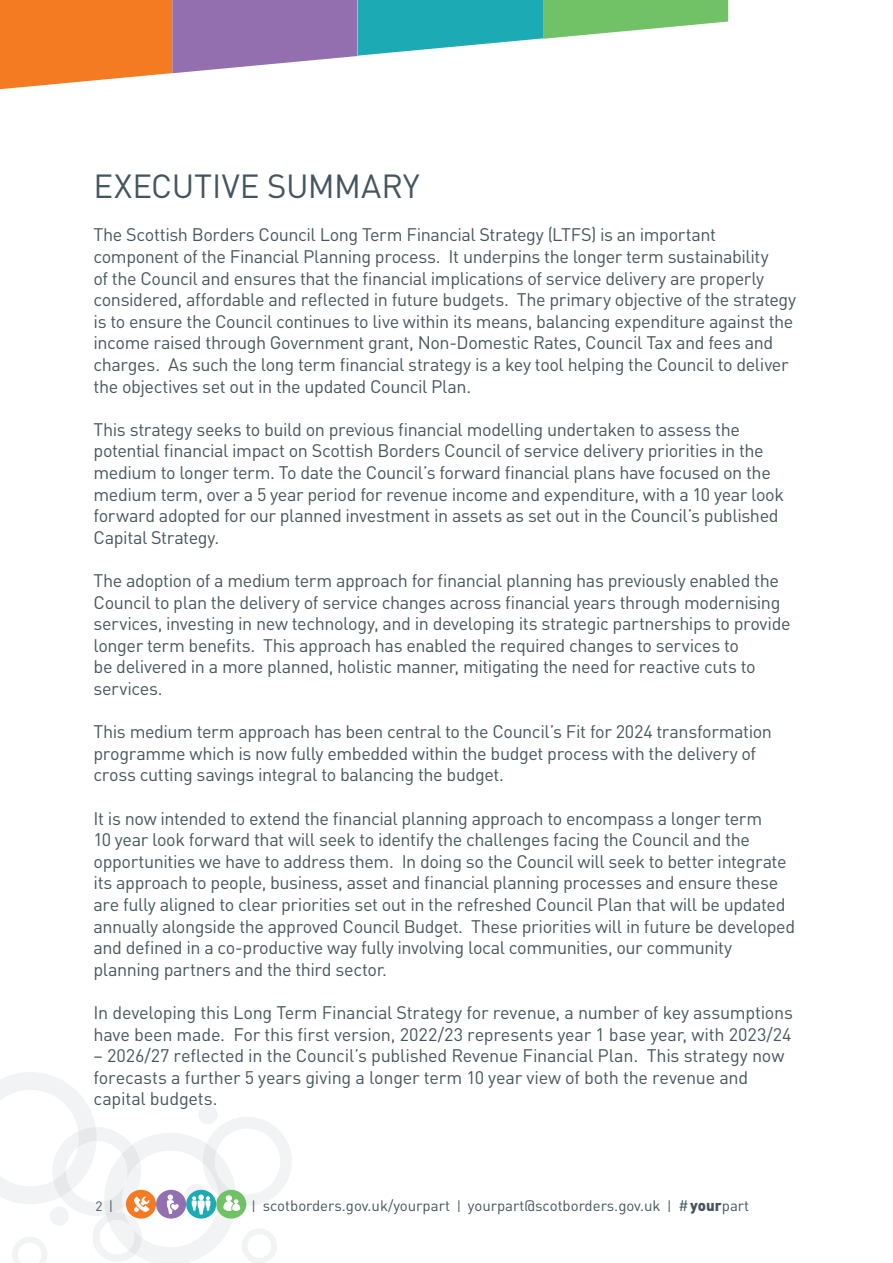
<style>
.page{position:relative;width:893px;height:1263px;background:#fff}
.page>*{position:absolute;margin:0;border:0;box-sizing:border-box;transform-origin:0 0}
.Body_Copy{font:33px "DIN";color:#45555f}
.Body_Copy-2{font:18px/21.6px "DIN";letter-spacing:-.025em;color:#48565c}
.Body_Copy-3{font:15px "DIN";color:#45555f}
.Body_Copy-4{font:13.5px "DIN";color:#45555f}
.s1{font-size:13.5px}
.s2{font-weight:900}
</style>
<div class="page">
<div style="left:52px;top:1127px;width:89px;height:89px;border:14px solid #45555f;border-radius:50%"></div>
<div style="left:203px;top:1117px;width:89px;height:89px;border:12px solid #45555f;border-radius:50%"></div>
<svg style="left:0;top:1072px;width:97px;height:132px"></svg>
<div style="left:92px;top:1212px;width:50px;height:50px;border:8px solid #45555f;border-radius:50%"></div>
<div style="left:242px;top:1228px;width:35px;height:35px;border:6px solid #45555f;border-radius:50%"></div>
<svg style="left:12px;top:1237px;width:35px;height:26px"></svg>
<div style="left:50px;top:1206px;width:19px;height:20px;background:#f2f3f4;border-radius:50%"></div>
<div style="left:216px;top:1190px;width:30px;height:28px;background:#71c167;border-radius:50%"></div>
<svg style="left:104px;top:1133px;width:136px;height:130px"></svg>
<div style="left:198px;top:1105px;width:19px;height:19px;background:#f2f3f4;border-radius:50%"></div>
<svg style="left:0;top:0;width:728px;height:89px"></svg>
<p class="Body_Copy" style="left:94px;top:166px;width:328px">EXECUTIVE SUMMARY</p>
<p class="Body_Copy-2" style="left:94px;top:224px;width:704px">The Scottish Borders Council Long Term Financial Strategy (LTFS) is an important component of the Financial Planning process. It underpins the longer term sustainability<br>of the Council and ensures that the financial implications of service delivery are properly considered, affordable and reflected in future budgets. The primary objective of the strategy is to ensure the Council continues to live within its means, balancing expenditure against the income raised through Government grant, Non-Domestic Rates, Council Tax and fees and charges. As such the long term financial strategy is a key tool helping the Council to deliver the objectives set out in the updated Council Plan.</p>
<p class="Body_Copy-2" style="left:94px;top:418px;width:692px">This strategy seeks to build on previous financial modelling undertaken to assess the potential financial impact on Scottish Borders Council of service delivery priorities in the medium to longer term. To date the Council’s forward financial plans have focused on the medium term, over a 5 year period for revenue income and expenditure, with a 10 year look forward adopted for our planned investment in assets as set out in the Council’s published Capital Strategy.</p>
<p class="Body_Copy-2" style="left:94px;top:569px;width:698px">The adoption of a medium term approach for financial planning has previously enabled the Council to plan the delivery of service changes across financial years through modernising services, investing in new technology, and in developing its strategic partnerships to provide longer term benefits. This approach has enabled the required changes to services to<br>be delivered in a more planned, holistic manner, mitigating the need for reactive cuts to services.</p>
<p class="Body_Copy-2" style="left:94px;top:721px;width:680px">This medium term approach has been central to the Council’s Fit for 2024 transformation programme which is now fully embedded within the budget process with the delivery of cross cutting savings integral to balancing the budget.</p>
<p class="Body_Copy-2" style="left:94px;top:807px;width:703px">It is now intended to extend the financial planning approach to encompass a longer term<br>10 year look forward that will seek to identify the challenges facing the Council and the opportunities we have to address them. In doing so the Council will seek to better integrate its approach to people, business, asset and financial planning processes and ensure these are fully aligned to clear priorities set out in the refreshed Council Plan that will be updated annually alongside the approved Council Budget. These priorities will in future be developed and defined in a co-productive way fully involving local communities, our community planning partners and the third sector.</p>
<p class="Body_Copy-2" style="left:94px;top:1001px;width:701px">In developing this Long Term Financial Strategy for revenue, a number of key assumptions have been made. For this first version, 2022/23 represents year 1 base year, with 2023/24</p>
<p class="Body_Copy-2" style="left:94px;top:1045px;width:692px">– 2026/27 reflected in the Council’s published Revenue Financial Plan. This strategy now forecasts a further 5 years giving a longer term 10 year view of both the revenue and capital budgets.</p>
<p class="Body_Copy-4" style="left:95px;top:1198px;width:19px">2 |</p>
<p class="Body_Copy-3" style="left:252px;top:1196px;width:499px"><span class="s1">|</span> scotborders.gov.uk/yourpart <span class="s1">|</span> yourpart@scotborders.gov.uk <span class="s1">|</span> #<span class="s2">your</span>part</p>
</div>
